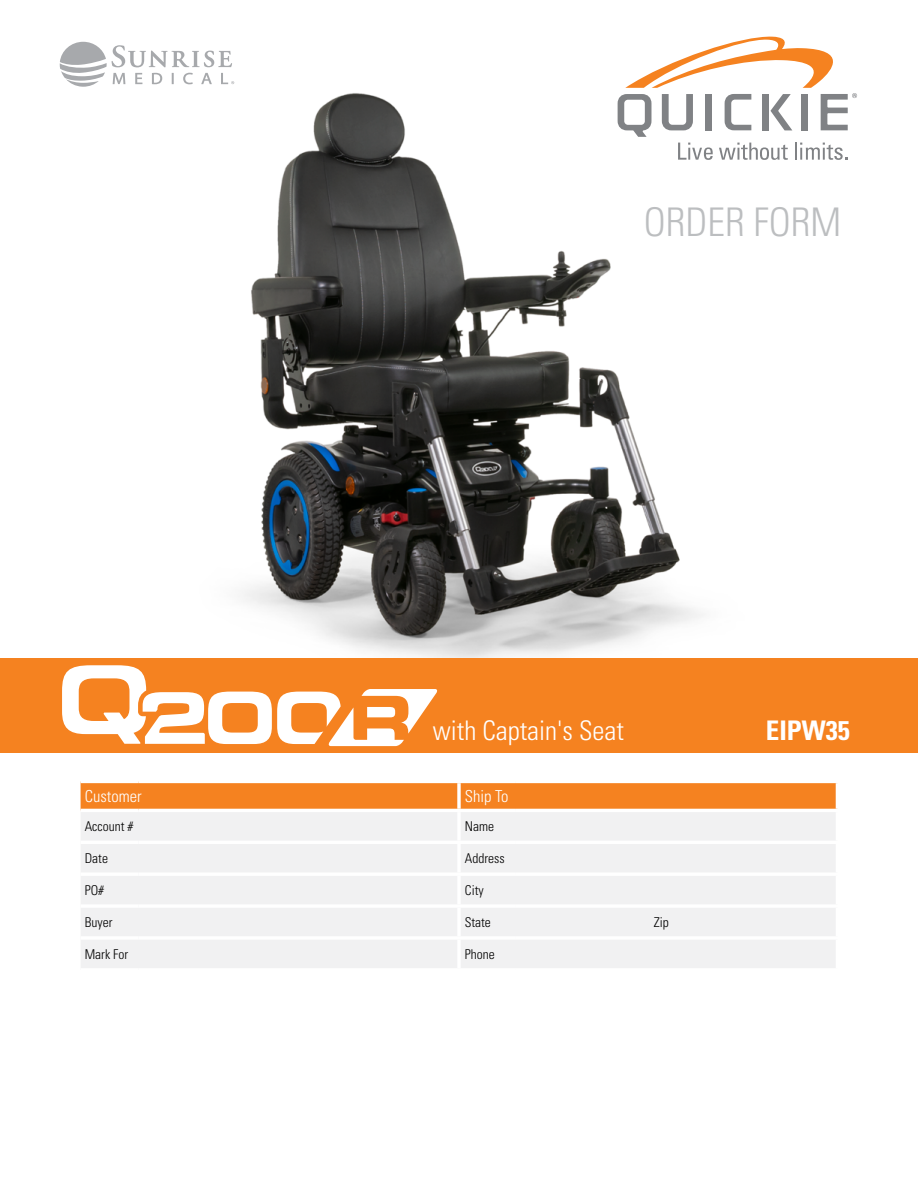
<style>
.page{position:relative;width:918px;height:1188px;background:#fff}
.page>*{position:absolute;margin:0;border:0;box-sizing:border-box;transform-origin:0 0}
.t1{font:300 condensed 39.45px "Univers LT Std";color:#bcbec0}
.t2{font:300 condensed 27px "Univers LT Std";color:#fff}
.t3{font:700 condensed 27px "Univers LT Std";color:#fff}
.t4{font:300 condensed 16.5px "Univers LT Std";color:#fff}
.t5{font:300 condensed 13.5px "Univers LT Std";color:#000}
</style>
<div class="page">
<img style="left:133px;top:82px;width:663px;height:577px">
<svg style="left:60px;top:42px;width:174px;height:45px"></svg>
<svg style="left:81px;top:783px;width:755px;height:26px;background:#f58423"></svg>
<div style="left:81px;top:812px;width:755px;height:156px;background:#f1f1f2"></div>
<svg style="left:457px;top:783px;width:4px;height:26px"></svg>
<hr style="left:516px;top:841px;width:323px;height:3px;background:#fff">
<hr style="left:516px;top:872px;width:323px;height:4px;background:#fff">
<hr style="left:516px;top:904px;width:323px;height:4px;background:#fff">
<hr style="left:516px;top:936px;width:323px;height:4px;background:#fff">
<hr style="left:81px;top:841px;width:58px;height:3px;background:#fff">
<hr style="left:139px;top:841px;width:320px;height:3px;background:#fff">
<hr style="left:459px;top:841px;width:57px;height:3px;background:#fff">
<hr style="left:81px;top:872px;width:58px;height:4px;background:#fff">
<hr style="left:139px;top:872px;width:320px;height:4px;background:#fff">
<hr style="left:459px;top:872px;width:57px;height:4px;background:#fff">
<hr style="left:81px;top:904px;width:58px;height:4px;background:#fff">
<hr style="left:139px;top:904px;width:320px;height:4px;background:#fff">
<hr style="left:459px;top:904px;width:57px;height:4px;background:#fff">
<hr style="left:81px;top:936px;width:58px;height:4px;background:#fff">
<hr style="left:139px;top:936px;width:320px;height:4px;background:#fff">
<hr style="left:459px;top:936px;width:57px;height:4px;background:#fff">
<hr style="left:457px;top:812px;width:4px;height:29px;background:#fff">
<hr style="left:457px;top:844px;width:4px;height:28px;background:#fff">
<hr style="left:457px;top:876px;width:4px;height:28px;background:#fff">
<hr style="left:457px;top:908px;width:4px;height:28px;background:#fff">
<hr style="left:457px;top:940px;width:4px;height:28px;background:#fff">
<div style="left:0;top:659px;width:918px;height:94px;background:#f58220"></div>
<svg style="left:62px;top:665px;width:376px;height:81px"></svg>
<svg style="left:618px;top:36px;width:239px;height:101px"></svg>
<svg style="left:678px;top:143px;width:35px;height:17px"></svg>
<svg style="left:719px;top:143px;width:69px;height:17px"></svg>
<svg style="left:795px;top:143px;width:52px;height:17px"></svg>
<h1 class="t1" style="left:644px;top:199px;width:199px">ORDER FORM</h1>
<h2 class="t2" style="left:433px;top:714px;width:193px">with Captain's Seat</h2>
<h2 class="t3" style="left:766px;top:713px;width:85px">EIPW35</h2>
<p class="t4" style="left:85px;top:786px;width:58px">Customer</p>
<p class="t4" style="left:465px;top:786px;width:45px">Ship To</p>
<p class="t5" style="left:85px;top:818px;width:50px">Account #</p>
<p class="t5" style="left:465px;top:818px;width:31px">Name</p>
<p class="t5" style="left:85px;top:850px;width:25px">Date</p>
<p class="t5" style="left:465px;top:850px;width:41px">Address</p>
<p class="t5" style="left:85px;top:882px;width:21px">PO#</p>
<p class="t5" style="left:465px;top:882px;width:20px">City</p>
<p class="t5" style="left:85px;top:914px;width:29px">Buyer</p>
<p class="t5" style="left:465px;top:914px;width:27px">State</p>
<p class="t5" style="left:654px;top:914px;width:16px">Zip</p>
<p class="t5" style="left:85px;top:946px;width:45px">Mark For</p>
<p class="t5" style="left:465px;top:946px;width:31px">Phone</p>
</div>
